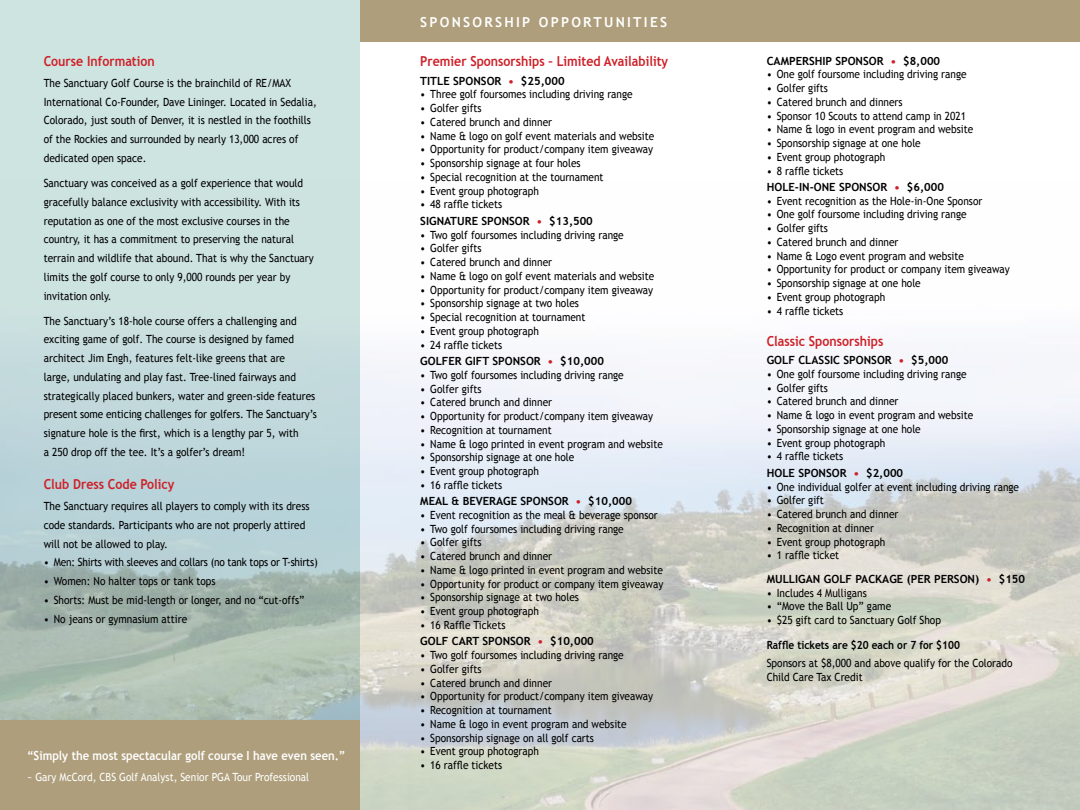
<style>
.page{position:relative;width:1080px;height:810px;background:#fff}
.page>*{position:absolute;margin:0;border:0;box-sizing:border-box;transform-origin:0 0}
.t1{font:700 13.75px "Trebuchet MS";color:#ce2028;scale:.9 1}
.t2{font:700 13.75px "Trebuchet MS";letter-spacing:.165em;color:#fff}
.t3{font:700 12.5px "Trebuchet MS";color:#fff;scale:.9 1}
.t4{font:11.25px/18.8px "Trebuchet MS";color:#000;scale:.9 1}
.t5{font:700 11.25px/16.5px "Trebuchet MS";color:#000}
.t6{font:11.25px "Trebuchet MS";letter-spacing:-.02em;color:#000;scale:.9 1}
.t7{font:11.25px "Trebuchet MS";color:#fff;scale:.9 1}
.t8{font:700 11.25px "Trebuchet MS";color:#000;scale:.9 1}
.s1{color:#ce2028}
.s2{font-weight:400}
</style>
<div class="page">
<div style="left:360px;top:0;width:720px;height:41px;background:#ae9e7b"></div>
<img style="left:360px;top:362px;width:720px;height:448px">
<svg style="left:0;top:0;width:360px;height:720px;background:#c0d6d4"></svg>
<div style="left:0;top:720px;width:360px;height:90px;background:#ae9e7b"></div>
<p class="t1" style="left:44px;top:53px;width:125px">Course Information</p>
<p class="t4" style="left:44px;top:74px;width:305px">The Sanctuary Golf Course is the brainchild of RE/MAX International Co-Founder, Dave Lininger. Located in Sedalia, Colorado, just south of Denver, it is nestled in the foothills of the Rockies and surrounded by nearly 13,000 acres of dedicated open space.</p>
<p class="t4" style="left:44px;top:174px;width:302px">Sanctuary was conceived as a golf experience that would gracefully balance exclusivity with accessibility. With its reputation as one of the most exclusive courses in the country, it has a commitment to preserving the natural terrain and wildlife that abound. That is why the Sanctuary limits the golf course to only 9,000 rounds per year by invitation only.</p>
<p class="t4" style="left:44px;top:311px;width:305px">The Sanctuary’s 18-hole course offers a challenging and exciting game of golf. The course is designed by famed architect Jim Engh, features felt-like greens that are<br>large, undulating and play fast. Tree-lined fairways and strategically placed bunkers, water and green-side features present some enticing challenges for golfers. The Sanctuary’s signature hole is the first, which is a lengthy par 5, with<br>a 250 drop off the tee. It’s a golfer’s dream!</p>
<p class="t1" style="left:44px;top:476px;width:147px">Club Dress Code Policy</p>
<p class="t4" style="left:44px;top:497px;width:297px">The Sanctuary requires all players to comply with its dress code standards. Participants who are not properly attired will not be allowed to play.</p>
<p class="t6" style="left:44px;top:556px;width:306px">• Men: Shirts with sleeves and collars (no tank tops or T-shirts)</p>
<p class="t4" style="left:44px;top:572px;width:193px">• Women: No halter tops or tank tops</p>
<p class="t4" style="left:44px;top:591px;width:291px">• Shorts: Must be mid-length or longer, and no “cut-offs”</p>
<p class="t4" style="left:44px;top:609px;width:161px">• No jeans or gymnasium attire</p>
<p class="t3" style="left:27px;top:748px;width:355px">“Simply the most spectacular golf course I have even seen.”</p>
<p class="t7" style="left:27px;top:770px;width:315px">~ Gary McCord, CBS Golf Analyst, Senior PGA Tour Professional</p>
<p class="t2" style="left:420px;top:14px;width:248px">SPONSORSHIP OPPORTUNITIES</p>
<p class="t1" style="left:420px;top:53px;width:277px">Premier Sponsorships – Limited Availability</p>
<p class="t5" style="left:420px;top:72px;width:146px">TITLE SPONSOR <span class="s1">•</span> $25,000</p>
<p class="t4" style="left:420px;top:85px;width:238px">• Three golf foursomes including driving range</p>
<p class="t4" style="left:420px;top:99px;width:70px">• Golfer gifts</p>
<p class="t4" style="left:420px;top:113px;width:148px">• Catered brunch and dinner</p>
<p class="t4" style="left:420px;top:126px;width:262px">• Name &amp; logo on golf event materials and website</p>
<p class="t4" style="left:420px;top:140px;width:260px">• Opportunity for product/company item giveaway</p>
<p class="t4" style="left:420px;top:154px;width:180px">• Sponsorship signage at four holes</p>
<p class="t4" style="left:420px;top:168px;width:205px">• Special recognition at the tournament</p>
<p class="t4" style="left:420px;top:181px;width:133px">• Event group photograph</p>
<p class="t5" style="left:420px;top:196px;width:174px"><span class="s2">• 48 raffle tickets<br></span>SIGNATURE SPONSOR <span class="s1">•</span> $13,500</p>
<p class="t4" style="left:420px;top:225px;width:228px">• Two golf foursomes including driving range</p>
<p class="t4" style="left:420px;top:239px;width:70px">• Golfer gifts</p>
<p class="t4" style="left:420px;top:253px;width:148px">• Catered brunch and dinner</p>
<p class="t4" style="left:420px;top:267px;width:262px">• Name &amp; logo on golf event materials and website</p>
<p class="t4" style="left:420px;top:280px;width:260px">• Opportunity for product/company item giveaway</p>
<p class="t4" style="left:420px;top:294px;width:178px">• Sponsorship signage at two holes</p>
<p class="t4" style="left:420px;top:308px;width:185px">• Special recognition at tournament</p>
<p class="t4" style="left:420px;top:322px;width:133px">• Event group photograph</p>
<p class="t5" style="left:420px;top:336px;width:185px"><span class="s2">• 24 raffle tickets<br></span>GOLFER GIFT SPONSOR <span class="s1">•</span> $10,000</p>
<p class="t4" style="left:420px;top:366px;width:228px">• Two golf foursomes including driving range</p>
<p class="t4" style="left:420px;top:379px;width:70px">• Golfer gifts</p>
<p class="t4" style="left:420px;top:393px;width:148px">• Catered brunch and dinner</p>
<p class="t4" style="left:420px;top:407px;width:260px">• Opportunity for product/company item giveaway</p>
<p class="t4" style="left:420px;top:421px;width:148px">• Recognition at tournament</p>
<p class="t4" style="left:420px;top:434px;width:271px">• Name &amp; logo printed in event program and website</p>
<p class="t4" style="left:420px;top:448px;width:173px">• Sponsorship signage at one hole</p>
<p class="t4" style="left:420px;top:462px;width:133px">• Event group photograph</p>
<p class="t5" style="left:420px;top:477px;width:213px"><span class="s2">• 16 raffle tickets<br></span>MEAL &amp; BEVERAGE SPONSOR <span class="s1">•</span> $10,000</p>
<p class="t4" style="left:420px;top:506px;width:265px">• Event recognition as the meal &amp; beverage sponsor</p>
<p class="t4" style="left:420px;top:520px;width:228px">• Two golf foursomes including driving range</p>
<p class="t4" style="left:420px;top:533px;width:70px">• Golfer gifts</p>
<p class="t4" style="left:420px;top:547px;width:148px">• Catered brunch and dinner</p>
<p class="t4" style="left:420px;top:561px;width:271px">• Name &amp; logo printed in event program and website</p>
<p class="t4" style="left:420px;top:575px;width:272px">• Opportunity for product or company item giveaway</p>
<p class="t4" style="left:420px;top:588px;width:178px">• Sponsorship signage at two holes</p>
<p class="t4" style="left:420px;top:602px;width:133px">• Event group photograph</p>
<p class="t5" style="left:420px;top:617px;width:175px"><span class="s2">• 16 Raffle Tickets<br></span>GOLF CART SPONSOR <span class="s1">•</span> $10,000</p>
<p class="t4" style="left:420px;top:646px;width:228px">• Two golf foursomes including driving range</p>
<p class="t4" style="left:420px;top:660px;width:70px">• Golfer gifts</p>
<p class="t4" style="left:420px;top:673px;width:148px">• Catered brunch and dinner</p>
<p class="t4" style="left:420px;top:687px;width:260px">• Opportunity for product/company item giveaway</p>
<p class="t4" style="left:420px;top:701px;width:148px">• Recognition at tournament</p>
<p class="t4" style="left:420px;top:715px;width:231px">• Name &amp; logo in event program and website</p>
<p class="t4" style="left:420px;top:728px;width:195px">• Sponsorship signage on all golf carts</p>
<p class="t4" style="left:420px;top:742px;width:133px">• Event group photograph</p>
<p class="t4" style="left:420px;top:756px;width:93px">• 16 raffle tickets</p>
<p class="t5" style="left:767px;top:52px;width:175px">CAMPERSHIP SPONSOR <span class="s1">•</span> $8,000</p>
<p class="t4" style="left:767px;top:65px;width:224px">• One golf foursome including driving range</p>
<p class="t4" style="left:767px;top:79px;width:70px">• Golfer gifts</p>
<p class="t4" style="left:767px;top:93px;width:153px">• Catered brunch and dinners</p>
<p class="t4" style="left:767px;top:106px;width:223px">• Sponsor 10 Scouts to attend camp in 2021</p>
<p class="t4" style="left:767px;top:120px;width:231px">• Name &amp; logo in event program and website</p>
<p class="t4" style="left:767px;top:134px;width:173px">• Sponsorship signage at one hole</p>
<p class="t4" style="left:767px;top:148px;width:133px">• Event group photograph</p>
<p class="t5" style="left:767px;top:162px;width:179px"><span class="s2">• 8 raffle tickets<br></span>HOLE-IN-ONE SPONSOR <span class="s1">•</span> $6,000</p>
<p class="t4" style="left:767px;top:192px;width:241px">• Event recognition as the Hole-in-One Sponsor</p>
<p class="t4" style="left:767px;top:205px;width:224px">• One golf foursome including driving range</p>
<p class="t4" style="left:767px;top:219px;width:70px">• Golfer gifts</p>
<p class="t4" style="left:767px;top:233px;width:148px">• Catered brunch and dinner</p>
<p class="t4" style="left:767px;top:247px;width:221px">• Name &amp; Logo event program and website</p>
<p class="t4" style="left:767px;top:260px;width:272px">• Opportunity for product or company item giveaway</p>
<p class="t4" style="left:767px;top:274px;width:173px">• Sponsorship signage at one hole</p>
<p class="t4" style="left:767px;top:288px;width:133px">• Event group photograph</p>
<p class="t4" style="left:767px;top:302px;width:87px">• 4 raffle tickets</p>
<p class="t1" style="left:767px;top:333px;width:131px">Classic Sponsorships</p>
<p class="t5" style="left:767px;top:352px;width:183px">GOLF CLASSIC SPONSOR <span class="s1">•</span> $5,000</p>
<p class="t4" style="left:767px;top:365px;width:224px">• One golf foursome including driving range</p>
<p class="t4" style="left:767px;top:379px;width:70px">• Golfer gifts</p>
<p class="t4" style="left:767px;top:392px;width:148px">• Catered brunch and dinner</p>
<p class="t4" style="left:767px;top:406px;width:231px">• Name &amp; logo in event program and website</p>
<p class="t4" style="left:767px;top:420px;width:173px">• Sponsorship signage at one hole</p>
<p class="t4" style="left:767px;top:434px;width:133px">• Event group photograph</p>
<p class="t5" style="left:767px;top:448px;width:138px"><span class="s2">• 4 raffle tickets<br></span>HOLE SPONSOR <span class="s1">•</span> $2,000</p>
<p class="t4" style="left:767px;top:477px;width:282px">• One individual golfer at event including driving range</p>
<p class="t4" style="left:767px;top:491px;width:65px">• Golfer gift</p>
<p class="t4" style="left:767px;top:505px;width:148px">• Catered brunch and dinner</p>
<p class="t4" style="left:767px;top:519px;width:121px">• Recognition at dinner</p>
<p class="t4" style="left:767px;top:532px;width:133px">• Event group photograph</p>
<p class="t5" style="left:767px;top:544px;width:260px;line-height:23.5px"><span class="s2">• 1 raffle ticket<br></span>MULLIGAN GOLF PACKAGE (PER PERSON) <span class="s1">•</span> $150</p>
<p class="t4" style="left:767px;top:583px;width:113px">• Includes 4 Mulligans</p>
<p class="t4" style="left:767px;top:597px;width:140px">• “Move the Ball Up” game</p>
<p class="t4" style="left:767px;top:611px;width:195px">• $25 gift card to Sanctuary Golf Shop</p>
<p class="t8" style="left:767px;top:638px;width:216px">Raffle tickets are $20 each or 7 for $100</p>
<p class="t4" style="left:767px;top:656px;width:275px;line-height:13.8px">Sponsors at $8,000 and above qualify for the Colorado<br>Child Care Tax Credit</p>
</div>
